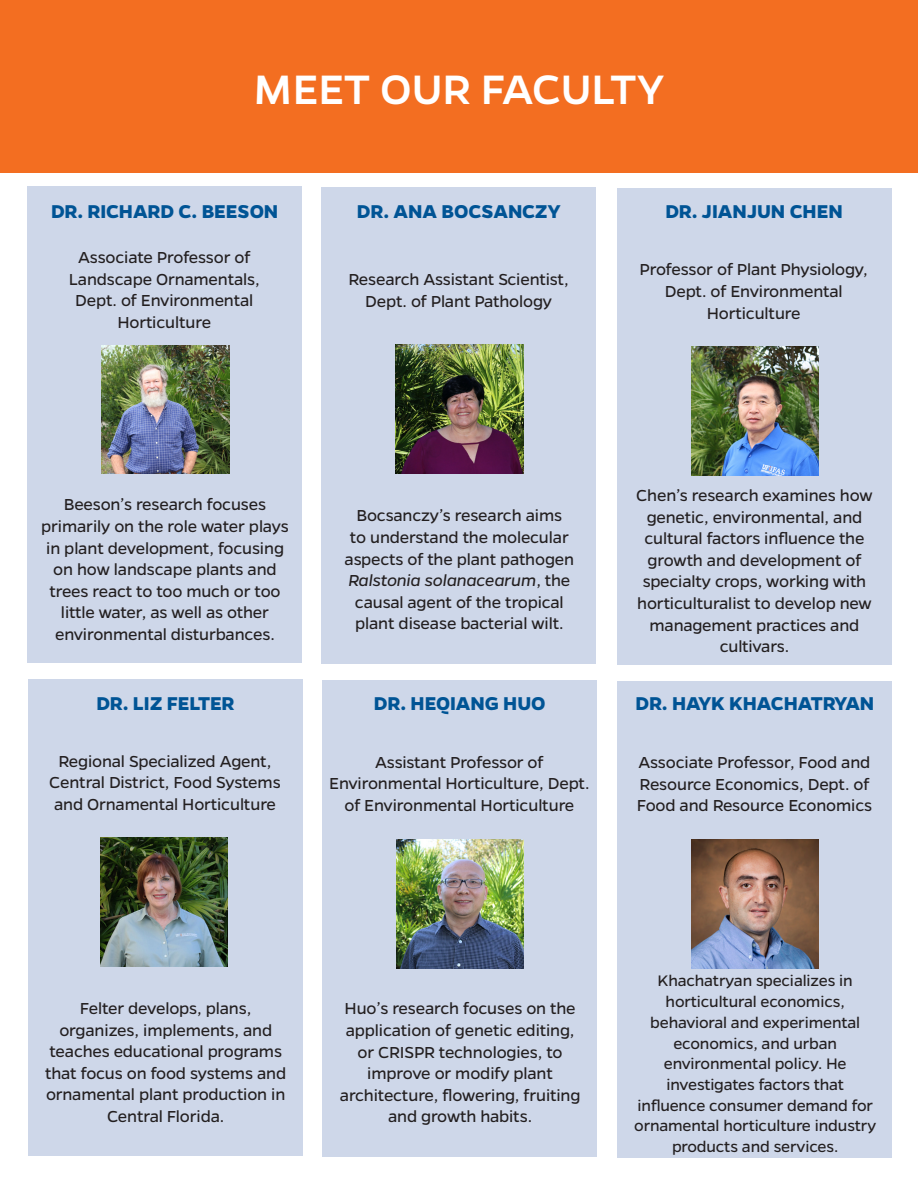
<style>
.page{position:relative;width:918px;height:1188px;background:#fff}
.page>*{position:absolute;margin:0;border:0;box-sizing:border-box;transform-origin:0 0}
.t1{font:500 46.5px "Gentona";letter-spacing:-.005em;color:#fff}
.t2{font:700 21px "Gentona";letter-spacing:-.005em;color:#005495}
.t3{font:18px/21.6px "Gentona";letter-spacing:-.01em;color:#231f20;text-align:center}
.t4{font:17.25px/20.7px "Gentona";letter-spacing:-.01em;color:#231f20;text-align:center}
.s1{font-style:italic}
</style>
<div class="page">
<div style="left:0;top:0;width:918px;height:173px;background:#f36e21"></div>
<div style="left:27px;top:187px;width:275px;height:476px;background:#ced7e9"></div>
<div style="left:322px;top:187px;width:274px;height:477px;background:#ced7e9"></div>
<div style="left:617px;top:188px;width:275px;height:477px;background:#ced7e9"></div>
<div style="left:28px;top:679px;width:275px;height:477px;background:#ced7e9"></div>
<div style="left:322px;top:680px;width:275px;height:477px;background:#ced7e9"></div>
<div style="left:617px;top:681px;width:275px;height:477px;background:#ced7e9"></div>
<img style="left:102px;top:346px;width:127px;height:128px">
<img style="left:691px;top:347px;width:128px;height:129px">
<img style="left:396px;top:344px;width:127px;height:129px">
<img style="left:101px;top:838px;width:127px;height:129px">
<img style="left:396px;top:840px;width:128px;height:129px">
<img style="left:692px;top:840px;width:127px;height:129px">
<p class="t1" style="left:253px;top:63px;width:413px">MEET OUR FACULTY</p>
<p class="t2" style="left:51px;top:199px;width:229px">DR. RICHARD C. BEESON</p>
<p class="t3" style="left:78px;top:247px;width:174px">Associate Professor of</p>
<p class="t3" style="left:69px;top:268px;width:193px">Landscape Ornamentals,</p>
<p class="t3" style="left:75px;top:290px;width:180px">Dept. of Environmental<br>Horticulture</p>
<p class="t2" style="left:357px;top:199px;width:206px">DR. ANA BOCSANCZY</p>
<p class="t3" style="left:349px;top:269px;width:222px">Research Assistant Scientist,</p>
<p class="t3" style="left:365px;top:291px;width:188px">Dept. of Plant Pathology</p>
<p class="t2" style="left:665px;top:199px;width:179px">DR. JIANJUN CHEN</p>
<p class="t3" style="left:640px;top:259px;width:230px">Professor of Plant Physiology,<br>Dept. of Environmental<br>Horticulture</p>
<p class="t3" style="left:41px;top:494px;width:249px">Beeson’s research focuses primarily on the role water plays in plant development, focusing on how landscape plants and trees react to too much or too little water, as well as other environmental disturbances.</p>
<p class="t2" style="left:96px;top:692px;width:140px">DR. LIZ FELTER</p>
<p class="t3" style="left:49px;top:750px;width:233px">Regional Specialized Agent,<br>Central District, Food Systems and Ornamental Horticulture</p>
<p class="t3" style="left:345px;top:505px;width:231px">Bocsanczy’s research aims<br>to understand the molecular aspects of the plant pathogen<br><span class="s1">Ralstonia solanacearum</span>, the causal agent of the tropical plant disease bacterial wilt.</p>
<p class="t2" style="left:374px;top:691px;width:173px">DR. HEQIANG HUO</p>
<p class="t3" style="left:329px;top:751px;width:262px">Assistant Professor of<br>Environmental Horticulture, Dept. of Environmental Horticulture</p>
<p class="t3" style="left:636px;top:485px;width:238px">Chen’s research examines how genetic, environmental, and cultural factors influence the growth and development of specialty crops, working with horticulturalist to develop new management practices and cultivars.</p>
<p class="t2" style="left:635px;top:692px;width:240px">DR. HAYK KHACHATRYAN</p>
<p class="t3" style="left:637px;top:752px;width:237px;text-align:left">Associate Professor, Food and<br>Resource Economics, Dept. of<br>Food and Resource Economics</p>
<p class="t3" style="left:45px;top:998px;width:242px">Felter develops, plans, organizes, implements, and teaches educational programs that focus on food systems and ornamental plant production in<br>Central Florida.</p>
<p class="t3" style="left:340px;top:998px;width:242px">Huo’s research focuses on the application of genetic editing, or CRISPR technologies, to improve or modify plant architecture, flowering, fruiting and growth habits.</p>
<p class="t4" style="left:634px;top:971px;width:244px">Khachatryan specializes in horticultural economics, behavioral and experimental economics, and urban environmental policy. He investigates factors that influence consumer demand for ornamental horticulture industry products and services.</p>
</div>
